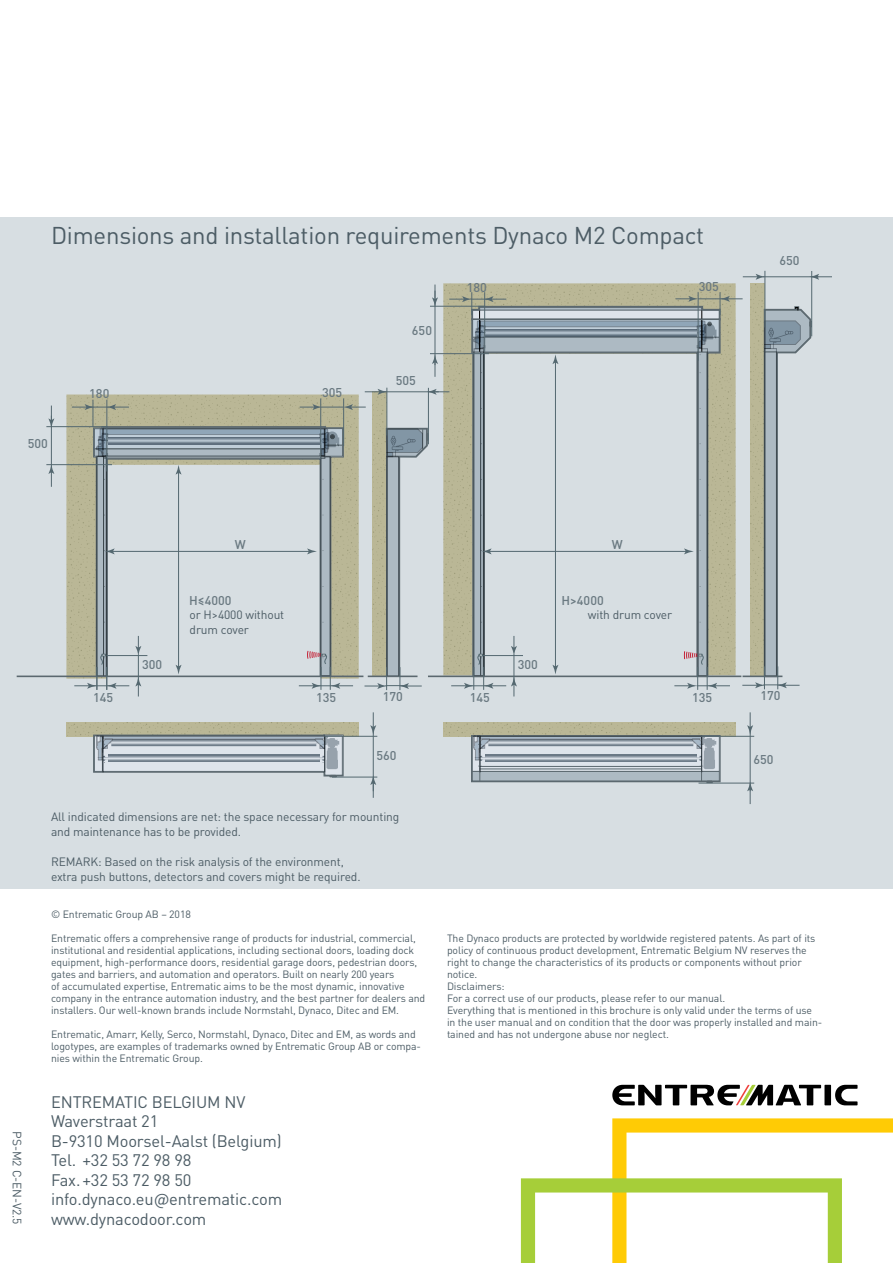
<style>
.page{position:relative;width:893px;height:1263px;background:#fff}
.page>*{position:absolute;margin:0;border:0;box-sizing:border-box;transform-origin:0 0}
.t1{font:24px "DINOT";letter-spacing:-.01em;color:#4c5c65}
.t2{font:16.5px/19.5px "DINOT";letter-spacing:-.01em;color:#4c5c65}
.t3{font:500 12.6px "DINOT";color:#6a7981}
.t4{font:12px/15px "DINOT";letter-spacing:-.01em;color:#4c5c65}
.t5{font:10.5px/12px "DINOT";letter-spacing:-.01em;color:#4c5c65}
</style>
<div class="page">
<svg style="left:521px;top:1118px;width:372px;height:145px"></svg>
<div style="left:0;top:217px;width:893px;height:672px;background:#d7dee2"></div>
<div style="left:824px;top:1085px;width:7px;height:20px;background:#000"></div>
<svg style="left:835px;top:1085px;width:22px;height:20px"></svg>
<svg style="left:612px;top:1085px;width:209px;height:20px"></svg>
<div style="left:66px;top:722px;width:293px;height:14px;background:#bab796"></div>
<svg style="left:66px;top:394px;width:233px;height:285px;background:#bab798"></svg>
<div style="left:443px;top:722px;width:293px;height:14px;background:#bab796"></div>
<svg style="left:129px;top:426px;width:170px;height:252px"></svg>
<svg style="left:129px;top:435px;width:170px;height:12px"></svg>
<div style="left:94px;top:428px;width:231px;height:21px;border:1px solid #5b686f"></div>
<div style="left:94px;top:449px;width:231px;height:7px;background:#adbac3"></div>
<div style="left:94px;top:449px;width:231px;height:8px;border:1px solid #5b686f"></div>
<div style="left:103px;top:456px;width:222px;height:3px;border:1px solid #5b686f"></div>
<div style="left:102px;top:427px;width:223px;height:2px;border:1px solid #5b686f"></div>
<svg style="left:92px;top:733px;width:253px;height:45px"></svg>
<svg style="left:470px;top:734px;width:252px;height:49px"></svg>
<div style="left:103px;top:429px;width:221px;height:6px;background:#90a6b8"></div>
<div style="left:103px;top:429px;width:222px;height:6px;border:1px solid #a2a7ac"></div>
<svg style="left:129px;top:437px;width:170px;height:7px"></svg>
<hr style="left:17px;top:675px;width:346px;height:2px;background:#5b686f">
<hr style="left:178px;top:471px;width:1px;height:197px;background:#546870">
<svg style="left:176px;top:665px;width:5px;height:9px"></svg>
<svg style="left:176px;top:465px;width:5px;height:10px"></svg>
<hr style="left:111px;top:551px;width:199px;height:1px;background:#546870">
<svg style="left:48px;top:406px;width:6px;height:22px"></svg>
<svg style="left:48px;top:465px;width:6px;height:22px"></svg>
<hr style="left:51px;top:416px;width:1px;height:56px;background:#546870">
<hr style="left:46px;top:426px;width:62px;height:1px;background:#546870">
<hr style="left:46px;top:464px;width:66px;height:1px;background:#546870">
<hr style="left:324px;top:736px;width:53px;height:1px;background:#546870">
<hr style="left:332px;top:777px;width:45px;height:1px;background:#546870">
<svg style="left:370px;top:775px;width:6px;height:23px"></svg>
<svg style="left:370px;top:712px;width:6px;height:23px"></svg>
<hr style="left:373px;top:729px;width:1px;height:62px;background:#546870">
<hr style="left:701px;top:736px;width:53px;height:1px;background:#546870">
<hr style="left:698px;top:783px;width:56px;height:1px;background:#546870">
<svg style="left:747px;top:781px;width:6px;height:23px"></svg>
<svg style="left:747px;top:712px;width:6px;height:23px"></svg>
<hr style="left:750px;top:729px;width:1px;height:62px;background:#546870">
<hr style="left:765px;top:271px;width:1px;height:56px;background:#546870">
<hr style="left:811px;top:271px;width:1px;height:65px;background:#546870">
<hr style="left:107px;top:655px;width:40px;height:1px;background:#546870">
<svg style="left:135px;top:636px;width:6px;height:60px"></svg>
<svg style="left:72px;top:400px;width:57px;height:290px"></svg>
<svg style="left:299px;top:274px;width:533px;height:422px"></svg>
<h1 class="t1" style="left:51px;top:220px;width:655px">Dimensions and installation requirements Dynaco M2 Compact</h1>
<p class="t3" style="left:28px;top:435px;width:22px">500</p>
<p class="t3" style="left:89px;top:385px;width:22px">180</p>
<p class="t3" style="left:322px;top:384px;width:22px">305</p>
<p class="t3" style="left:412px;top:322px;width:22px">650</p>
<p class="t3" style="left:396px;top:372px;width:22px">505</p>
<p class="t3" style="left:467px;top:280px;width:22px">180</p>
<p class="t3" style="left:699px;top:278px;width:22px">305</p>
<p class="t3" style="left:235px;top:536px;width:12px">W</p>
<p class="t3" style="left:189px;top:593px;width:44px">H≤4000</p>
<p class="t3" style="left:612px;top:536px;width:12px">W</p>
<p class="t3" style="left:561px;top:593px;width:44px">H&gt;4000</p>
<p class="t4" style="left:190px;top:607px;width:96px">or H&gt;4000 without</p>
<p class="t4" style="left:588px;top:607px;width:86px">with drum cover</p>
<p class="t4" style="left:190px;top:622px;width:61px">drum cover</p>
<p class="t3" style="left:142px;top:656px;width:22px">300</p>
<p class="t3" style="left:518px;top:656px;width:22px">300</p>
<p class="t3" style="left:779px;top:252px;width:22px">650</p>
<p class="t3" style="left:383px;top:688px;width:22px">170</p>
<p class="t3" style="left:760px;top:687px;width:22px">170</p>
<p class="t3" style="left:93px;top:689px;width:22px">145</p>
<p class="t3" style="left:692px;top:689px;width:22px">135</p>
<p class="t3" style="left:316px;top:689px;width:22px">135</p>
<p class="t3" style="left:470px;top:689px;width:22px">145</p>
<p class="t4" style="left:25px;top:1131px;width:95px;rotate:90deg">PS-M2 C-EN-V2.5</p>
<p class="t3" style="left:376px;top:747px;width:22px">560</p>
<p class="t4" style="left:51px;top:809px;width:350px">All indicated dimensions are net: the space necessary for mounting and maintenance has to be provided.</p>
<p class="t4" style="left:51px;top:854px;width:311px">REMARK: Based on the risk analysis of the environment, extra push buttons, detectors and covers might be required.</p>
<p class="t5" style="left:51px;top:908px;width:141px">© Entrematic Group AB – 2018</p>
<p class="t5" style="left:51px;top:932px;width:376px">Entrematic offers a comprehensive range of products for industrial, commercial, institutional and residential applications, including sectional doors, loading dock equipment, high-performance doors, residential garage doors, pedestrian doors, gates and barriers, and automation and operators. Built on nearly 200 years<br>of accumulated expertise, Entrematic aims to be the most dynamic, innovative company in the entrance automation industry, and the best partner for dealers and installers. Our well-known brands include Normstahl, Dynaco, Ditec and EM.</p>
<p class="t5" style="left:51px;top:1028px;width:372px">Entrematic, Amarr, Kelly, Serco, Normstahl, Dynaco, Ditec and EM, as words and logotypes, are examples of trademarks owned by Entrematic Group AB or compa&shy;nies within the Entrematic Group.</p>
<h2 class="t2" style="left:51px;top:1092px;width:233px">ENTREMATIC BELGIUM NV<br>Waverstraat 21<br>B-9310 Moorsel-Aalst (Belgium)<br>Tel. +32 53 72 98 98<br>Fax.+32 53 72 98 50 info.dynaco.eu@entrematic.com www.dynacodoor.com</h2>
<p class="t3" style="left:753px;top:752px;width:22px">650</p>
<p class="t5" style="left:447px;top:932px;width:377px">The Dynaco products are protected by worldwide registered patents. As part of its policy of continuous product development, Entrematic Belgium NV reserves the right to change the characteristics of its products or components without prior notice.<br>Disclaimers:<br>For a correct use of our products, please refer to our manual.<br>Everything that is mentioned in this brochure is only valid under the terms of use in the user manual and on condition that the door was properly installed and main&shy;tained and has not undergone abuse nor neglect.</p>
</div>
